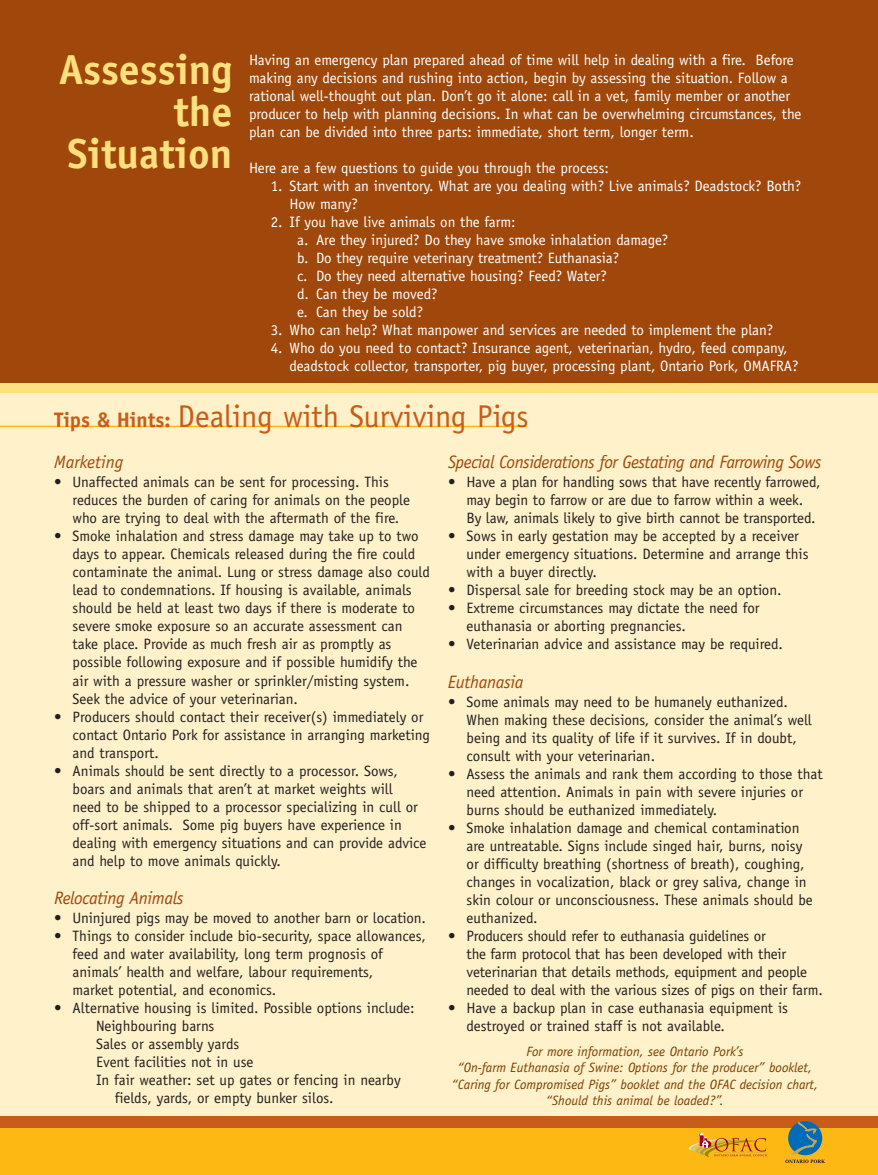
<style>
.page{position:relative;width:878px;height:1175px;background:#fff}
.page>*{position:absolute;margin:0;border:0;box-sizing:border-box;transform-origin:0 0}
.t1{font:700 42px/42px "Officina Sans";color:#ffe07f;text-align:right}
.t2{font:31.5px "Officina Sans";color:#c85c19}
.t3{font:italic 18px "Officina Sans";letter-spacing:-.03em;color:#a0480c}
.t4{font:italic 18px "Officina Sans";color:#a0480c}
.t5{font:15px/18px "Officina Sans";color:#231f20}
.t6{font:15px/18px "Officina Sans";letter-spacing:-.005em;color:#fff}
.t7{font:italic 13.5px/16.2px "Officina Sans";color:#7c3e00;text-align:center}
.s1{font-weight:700;font-size:21px}
</style>
<div class="page">
<div style="left:0;top:0;width:878px;height:1162px;background:#fff1c9"></div>
<div style="left:0;top:0;width:878px;height:392px;background:#a0480c"></div>
<div style="left:0;top:1126px;width:878px;height:48px;background:#fdb813"></div>
<div style="left:0;top:1116px;width:878px;height:11px;background:#c85c19"></div>
<div style="left:0;top:383px;width:878px;height:10px;background:#ffe07f"></div>
<hr style="left:0;top:425px;width:526px;height:2px;background:#fdb813">
<svg style="left:785px;top:1122px;width:40px;height:41px"></svg>
<svg style="left:688px;top:1133px;width:79px;height:24px"></svg>
<h1 class="t1" style="left:59px;top:53px;width:175px">Assessing the<br>Situation</h1>
<p class="t6" style="left:249px;top:52px;width:554px">Having an emergency plan prepared ahead of time will help in dealing with a fire. Before making any decisions and rushing into action, begin by assessing the situation. Follow a rational well-thought out plan. Don’t go it alone: call in a vet, family member or another producer to help with planning decisions. In what can be overwhelming circumstances, the plan can be divided into three parts: immediate, short term, longer term.</p>
<p class="t6" style="left:249px;top:160px;width:361px">Here are a few questions to guide you through the process:</p>
<p class="t6" style="left:289px;top:178px;width:513px;text-indent:-19px">1. Start with an inventory. What are you dealing with? Live animals? Deadstock? Both?<br>How many?</p>
<p class="t6" style="left:297px;top:214px;width:372px;text-indent:-26px">2. If you have live animals on the farm:<br>a. Are they injured? Do they have smoke inhalation damage? b. Do they require veterinary treatment? Euthanasia?<br>c. Do they need alternative housing? Feed? Water?<br>d. Can they be moved?<br>e. Can they be sold?</p>
<p class="t6" style="left:271px;top:322px;width:503px">3. Who can help? What manpower and services are needed to implement the plan?</p>
<p class="t6" style="left:289px;top:340px;width:510px;text-indent:-19px">4. Who do you need to contact? Insurance agent, veterinarian, hydro, feed company, deadstock collector, transporter, pig buyer, processing plant, Ontario Pork, OMAFRA?</p>
<h2 class="t2" style="left:54px;top:404px;width:476px"><span class="s1">Tips &amp; Hints:</span> Dealing with Surviving Pigs</h2>
<p class="t4" style="left:54px;top:455px;width:70px">Marketing</p>
<p class="t5" style="left:73px;top:474px;width:339px;text-indent:-19px">• Unaffected animals can be sent for processing. This reduces the burden of caring for animals on the people who are trying to deal with the aftermath of the fire.</p>
<p class="t5" style="left:73px;top:528px;width:359px;text-indent:-19px">• Smoke inhalation and stress damage may take up to two days to appear. Chemicals released during the fire could contaminate the animal. Lung or stress damage also could lead to condemnations. If housing is available, animals should be held at least two days if there is moderate to severe smoke exposure so an accurate assessment can take place. Provide as much fresh air as promptly as possible following exposure and if possible humidify the air with a pressure washer or sprinkler/misting system.<br>Seek the advice of your veterinarian.</p>
<p class="t5" style="left:73px;top:708px;width:359px;text-indent:-19px">• Producers should contact their receiver(s) immediately or contact Ontario Pork for assistance in arranging marketing and transport.</p>
<p class="t5" style="left:73px;top:762px;width:355px;text-indent:-19px">• Animals should be sent directly to a processor. Sows, boars and animals that aren’t at market weights will<br>need to be shipped to a processor specializing in cull or off-sort animals. Some pig buyers have experience in dealing with emergency situations and can provide advice and help to move animals quickly.</p>
<p class="t3" style="left:54px;top:890px;width:131px">Relocating Animals</p>
<p class="t5" style="left:54px;top:910px;width:373px">• Uninjured pigs may be moved to another barn or location.</p>
<p class="t5" style="left:73px;top:928px;width:355px;text-indent:-19px">• Things to consider include bio-security, space allowances, feed and water availability, long term prognosis of animals’ health and welfare, labour requirements,<br>market potential, and economics.</p>
<p class="t5" style="left:54px;top:1000px;width:362px">• Alternative housing is limited. Possible options include:</p>
<p class="t5" style="left:96px;top:1018px;width:120px">Neighbouring barns</p>
<p class="t5" style="left:96px;top:1036px;width:145px">Sales or assembly yards</p>
<p class="t5" style="left:96px;top:1054px;width:159px">Event facilities not in use</p>
<p class="t5" style="left:96px;top:1072px;width:306px">In fair weather: set up gates or fencing in nearby</p>
<p class="t5" style="left:115px;top:1090px;width:220px">fields, yards, or empty bunker silos.</p>
<p class="t3" style="left:448px;top:455px;width:375px">Special Considerations for Gestating and Farrowing Sows</p>
<p class="t5" style="left:466px;top:474px;width:355px;text-indent:-19px">• Have a plan for handling sows that have recently farrowed, may begin to farrow or are due to farrow within a week.<br>By law, animals likely to give birth cannot be transported.</p>
<p class="t5" style="left:466px;top:528px;width:343px;text-indent:-19px">• Sows in early gestation may be accepted by a receiver under emergency situations. Determine and arrange this with a buyer directly.</p>
<p class="t5" style="left:448px;top:582px;width:335px">• Dispersal sale for breeding stock may be an option.</p>
<p class="t5" style="left:466px;top:600px;width:294px;text-indent:-19px">• Extreme circumstances may dictate the need for euthanasia or aborting pregnancies.</p>
<p class="t5" style="left:448px;top:636px;width:336px">• Veterinarian advice and assistance may be required.</p>
<p class="t3" style="left:448px;top:674px;width:77px">Euthanasia</p>
<p class="t5" style="left:466px;top:694px;width:347px;text-indent:-19px">• Some animals may need to be humanely euthanized.<br>When making these decisions, consider the animal’s well being and its quality of life if it survives. If in doubt, consult with your veterinarian.</p>
<p class="t5" style="left:466px;top:766px;width:357px;text-indent:-19px">• Assess the animals and rank them according to those that need attention. Animals in pain with severe injuries or burns should be euthanized immediately.</p>
<p class="t5" style="left:466px;top:820px;width:348px;text-indent:-19px">• Smoke inhalation damage and chemical contamination are untreatable. Signs include singed hair, burns, noisy or difficulty breathing (shortness of breath), coughing, changes in vocalization, black or grey saliva, change in skin colour or unconsciousness. These animals should be euthanized.</p>
<p class="t5" style="left:466px;top:928px;width:358px;text-indent:-19px">• Producers should refer to euthanasia guidelines or<br>the farm protocol that has been developed with their veterinarian that details methods, equipment and people needed to deal with the various sizes of pigs on their farm.</p>
<p class="t5" style="left:466px;top:1000px;width:323px;text-indent:-19px">• Have a backup plan in case euthanasia equipment is destroyed or trained staff is not available.</p>
<p class="t7" style="left:451px;top:1044px;width:368px">For more information, see Ontario Pork’s<br>“On-farm Euthanasia of Swine: Options for the producer” booklet, “Caring for Compromised Pigs” booklet and the OFAC decision chart, “Should this animal be loaded?”.</p>
</div>
